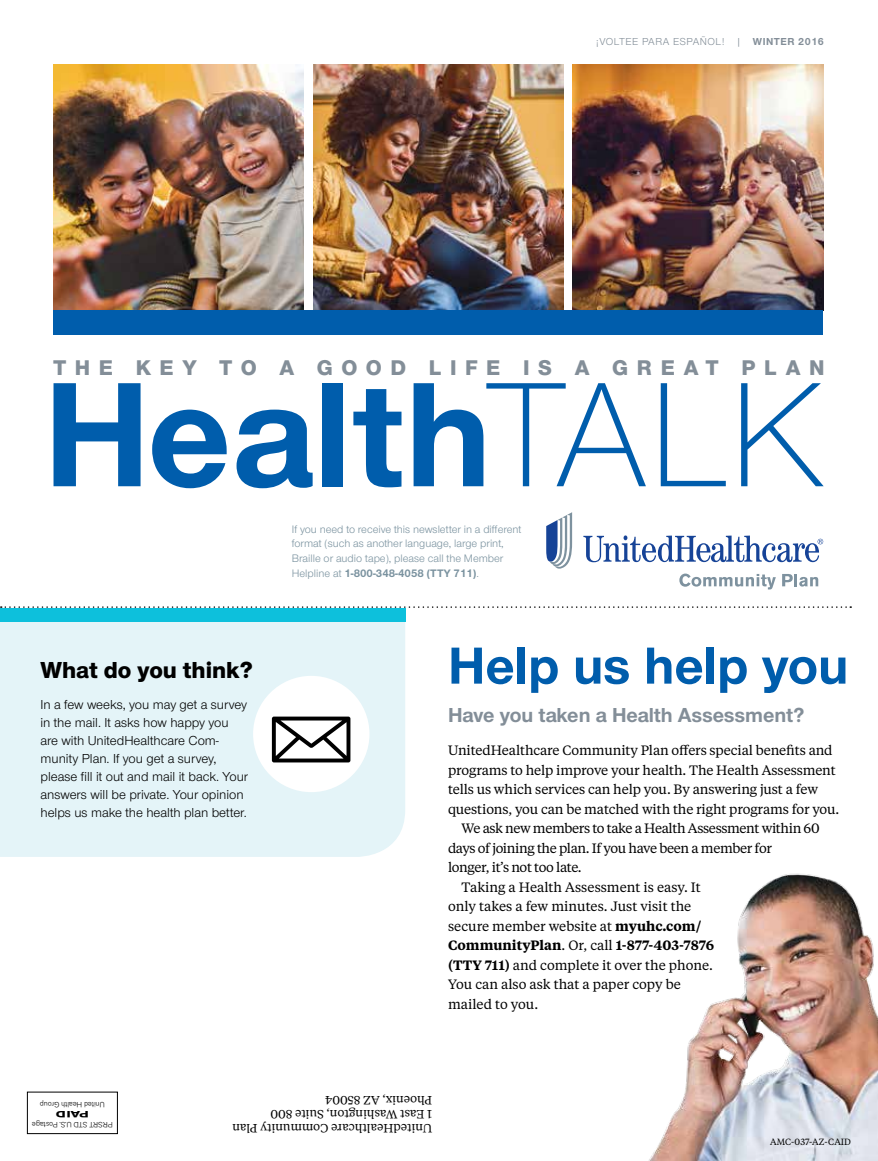
<style>
.page{position:relative;width:878px;height:1161px;background:#fff}
.page>*{position:absolute;margin:0;border:0;box-sizing:border-box;transform-origin:0 0}
.t1{font:700 154.5px "UHC Sans";color:#005dac}
.t2{font:700 54px "UHC Sans";color:#005dac}
.t3{font:800 24px "UHC Sans";color:#000}
.t4{font:800 22.05px "UHC Sans";letter-spacing:.39em;color:#838e98}
.t5{font:700 21px "UHC Sans";color:#838e98}
.t6{font:13.5px "UHC Serif Text";letter-spacing:-.01em;color:#000}
.t7{font:13.5px/18px "UHC Sans";color:#000}
.t8{font:13.5px "UHC Serif Text";letter-spacing:-.03em;color:#000}
.t9{font:600 13.5px "UHC Serif Text";color:#000}
.t10{font:12px/14.2px "UHC Serif Text";color:#000}
.t11{font:11.25px/15px "UHC Sans";color:#7a929f}
.t12{font:10.5px "UHC Sans";letter-spacing:.05em;color:#838e98}
.t13{font:9px "UHC Serif Text";color:#000}
.t14{font:700 9px "Akzidenz Grotesk BE";color:#000;scale:1.5 1}
.t15{font:300 7.5px "Akzidenz Grotesk BE";color:#000}
.s1{font-weight:700}
.s2{font-weight:300}
.s3{font-weight:600}
.s4{font-weight:400}
</style>
<div class="page">
<div style="left:0;top:621px;width:405px;height:236px;background:#e4f4f8"></div>
<img style="left:648px;top:873px;width:230px;height:288px">
<div style="left:253px;top:676px;width:116px;height:116px;background:#fff;border-radius:50%"></div>
<svg style="left:272px;top:717px;width:78px;height:45px"></svg>
<div style="left:0;top:608px;width:405px;height:13px;background:#0dc0dc"></div>
<div style="left:27px;top:1092px;width:91px;height:42px;border:1px solid #000"></div>
<svg style="left:1px;top:606px;width:850px;height:2px"></svg>
<svg style="left:583px;top:535px;width:240px;height:27px"></svg>
<svg style="left:546px;top:512px;width:26px;height:57px"></svg>
<svg style="left:679px;top:574px;width:96px;height:15px"></svg>
<svg style="left:782px;top:574px;width:36px;height:13px"></svg>
<img style="left:53px;top:64px;width:250px;height:247px">
<img style="left:313px;top:64px;width:250px;height:247px">
<img style="left:573px;top:64px;width:250px;height:247px">
<div style="left:53px;top:311px;width:770px;height:24px;background:#005dac"></div>
<p class="t12" style="left:596px;top:35px;width:229px">¡VOLTEE PARA ESPAÑOL! | <span class="s1">WINTER 2016</span></p>
<h3 class="t4" style="left:53px;top:352px;width:772px">THE KEY TO A GOOD LIFE IS A GREAT PLAN</h3>
<h1 class="t1" style="left:43px;top:331px;width:781px">Health<span class="s2">TALK</span></h1>
<h3 class="t3" style="left:40px;top:653px;width:214px">What do you think?</h3>
<p class="t7" style="left:40px;top:695px;width:209px">In a few weeks, you may get a survey in the mail. It asks how happy you are with UnitedHealthcare Com&shy;munity Plan. If you get a survey, please fill it out and mail it back. Your answers will be private. Your opinion helps us make the health plan better.</p>
<p class="t11" style="left:292px;top:521px;width:231px">If you need to receive this newsletter in a different format (such as another language, large print, Braille or audio tape), please call the Member Helpline at <span class="s1">1-800-348-4058 (TTY 711)</span>.</p>
<h2 class="t2" style="left:448px;top:629px;width:402px">Help us help you</h2>
<h3 class="t5" style="left:448px;top:701px;width:358px">Have you taken a Health Assessment?</h3>
<p class="t6" style="left:448px;top:741px;width:386px">UnitedHealthcare Community Plan offers special benefits and</p>
<p class="t6" style="left:448px;top:761px;width:389px">programs to help improve your health. The Health Assessment</p>
<p class="t6" style="left:448px;top:780px;width:371px">tells us which services can help you. By answering just a few</p>
<p class="t6" style="left:448px;top:800px;width:393px">questions, you can be matched with the right programs for you.</p>
<p class="t8" style="left:461px;top:819px;width:359px">We ask new members to take a Health Assessment within 60</p>
<p class="t8" style="left:448px;top:839px;width:325px">days of joining the plan. If you have been a member for</p>
<p class="t8" style="left:448px;top:858px;width:135px">longer, it’s not too late.</p>
<p class="t6" style="left:461px;top:878px;width:241px">Taking a Health Assessment is easy. It</p>
<p class="t6" style="left:448px;top:897px;width:245px">only takes a few minutes. Just visit the</p>
<p class="t6" style="left:448px;top:917px;width:255px">secure member website at <span class="s3">myuhc.com/</span></p>
<p class="t9" style="left:448px;top:936px;width:267px">CommunityPlan<span class="s4">. Or, call</span> 1-877-403-7876</p>
<p class="t6" style="left:448px;top:956px;width:266px"><span class="s3">(TTY 711)</span> and complete it over the phone.</p>
<p class="t6" style="left:448px;top:975px;width:234px">You can also ask that a paper copy be</p>
<p class="t6" style="left:448px;top:995px;width:92px">mailed to you.</p>
<p class="t15" style="left:105px;top:1109px;width:66px;rotate:-180deg">United Health Group</p>
<p class="t14" style="left:89px;top:1119px;width:23px;rotate:-180deg">PAID</p>
<p class="t15" style="left:113px;top:1128px;width:82px;rotate:-180deg">PRSRT STD U.S. Postage</p>
<p class="t10" style="left:432px;top:1136px;width:201px;rotate:-180deg">UnitedHealthcare Community Plan<br>1 East Washington, Suite 800<br>Phoenix, AZ 85004</p>
<p class="t13" style="left:770px;top:1135px;width:82px">AMC-037-AZ-CAID</p>
</div>
